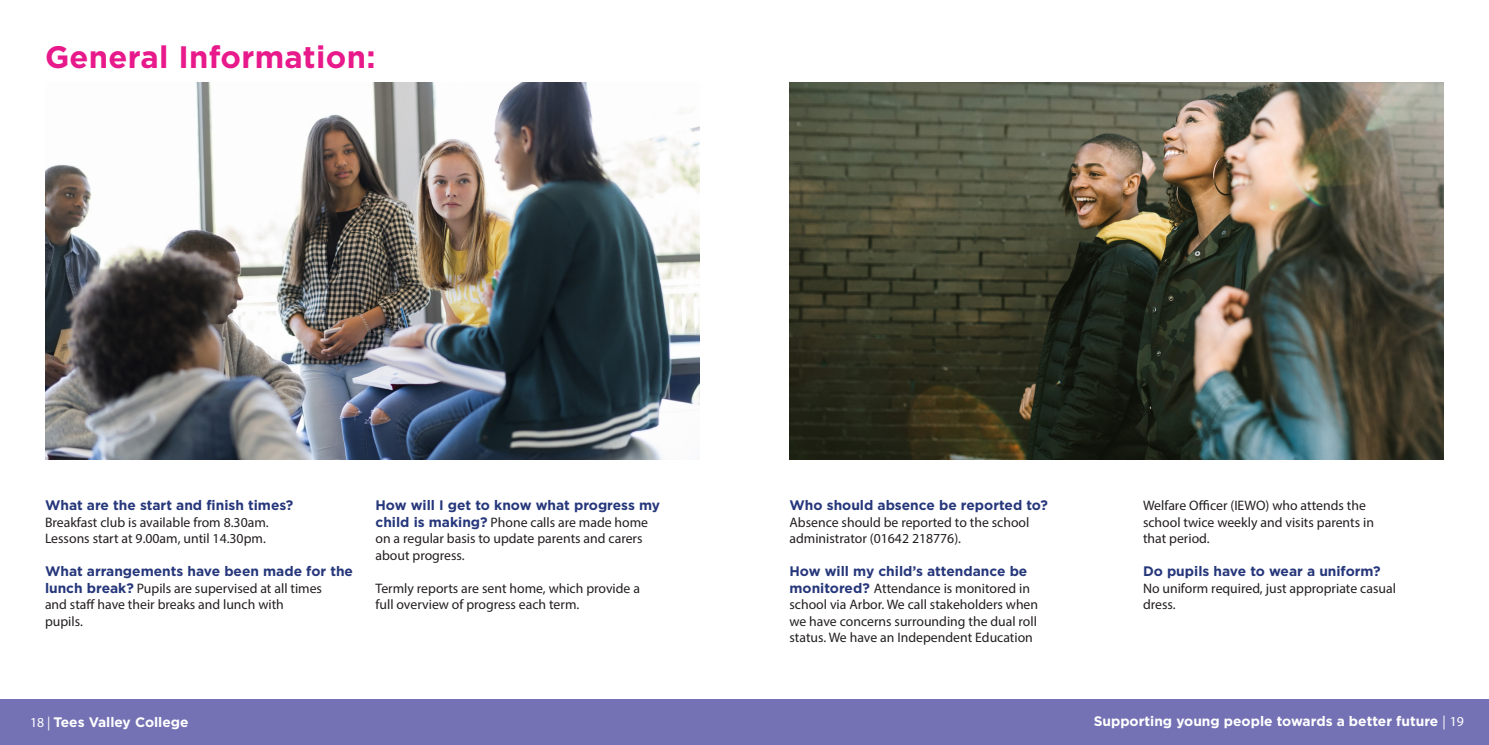
<style>
.page{position:relative;width:1489px;height:745px;background:#fff}
.page>*{position:absolute;margin:0;border:0;box-sizing:border-box;transform-origin:0 0}
.t1{font:700 31px "Gotham";letter-spacing:.01em;color:#e8198a}
.t2{font:13.75px/16.5px "Myriad Pro";color:#231f20}
.t3{font:700 13.75px "Gotham";color:#fff}
.t4{font:700 13.75px "Gotham";color:#26377b}
.s1{font-family:"Gotham";font-weight:700;color:#26377b}
.s2{font-family:"Myriad Pro";font-weight:400}
</style>
<div class="page">
<div style="left:0;top:699px;width:1488px;height:45px;background:#7472b5"></div>
<img style="left:45px;top:83px;width:654px;height:376px">
<img style="left:789px;top:83px;width:654px;height:376px">
<p class="t1" style="left:45px;top:39px;width:332px">General Information:</p>
<p class="t2" style="left:45px;top:497px;width:250px"><span class="s1">What are the start and finish times?<br></span>Breakfast club is available from 8.30am.</p>
<p class="t2" style="left:45px;top:530px;width:222px">Lessons start at 9.00am, until 14.30pm.</p>
<p class="t2" style="left:45px;top:563px;width:309px"><span class="s1">What arrangements have been made for the lunch break?</span> Pupils are supervised at all times<br>and staff have their breaks and lunch with<br>pupils.</p>
<p class="t2" style="left:375px;top:497px;width:286px"><span class="s1">How will I get to know what progress my child is making?</span> Phone calls are made home on a regular basis to update parents and carers about progress.</p>
<p class="t2" style="left:375px;top:579px;width:266px">Termly reports are sent home, which provide a full overview of progress each term.</p>
<p class="t4" style="left:789px;top:497px;width:260px">Who should absence be reported to?</p>
<p class="t2" style="left:789px;top:513px;width:241px">Absence should be reported to the school administrator (01642 218776).</p>
<p class="t2" style="left:789px;top:563px;width:250px"><span class="s1">How will my child’s attendance be monitored?</span> Attendance is monitored in school via Arbor. We call stakeholders when we have concerns surrounding the dual roll status. We have an Independent Education</p>
<p class="t2" style="left:1142px;top:497px;width:232px">Welfare Officer (IEWO) who attends the school twice weekly and visits parents in that period.</p>
<p class="t4" style="left:1142px;top:563px;width:239px">Do pupils have to wear a uniform?</p>
<p class="t2" style="left:1142px;top:579px;width:254px">No uniform required, just appropriate casual dress.</p>
<p class="t3" style="left:30px;top:713px;width:160px"><span class="s2">18 |</span> Tees Valley College</p>
<p class="t3" style="left:1093px;top:713px;width:372px">Supporting young people towards a better future <span class="s2">| 19</span></p>
</div>
